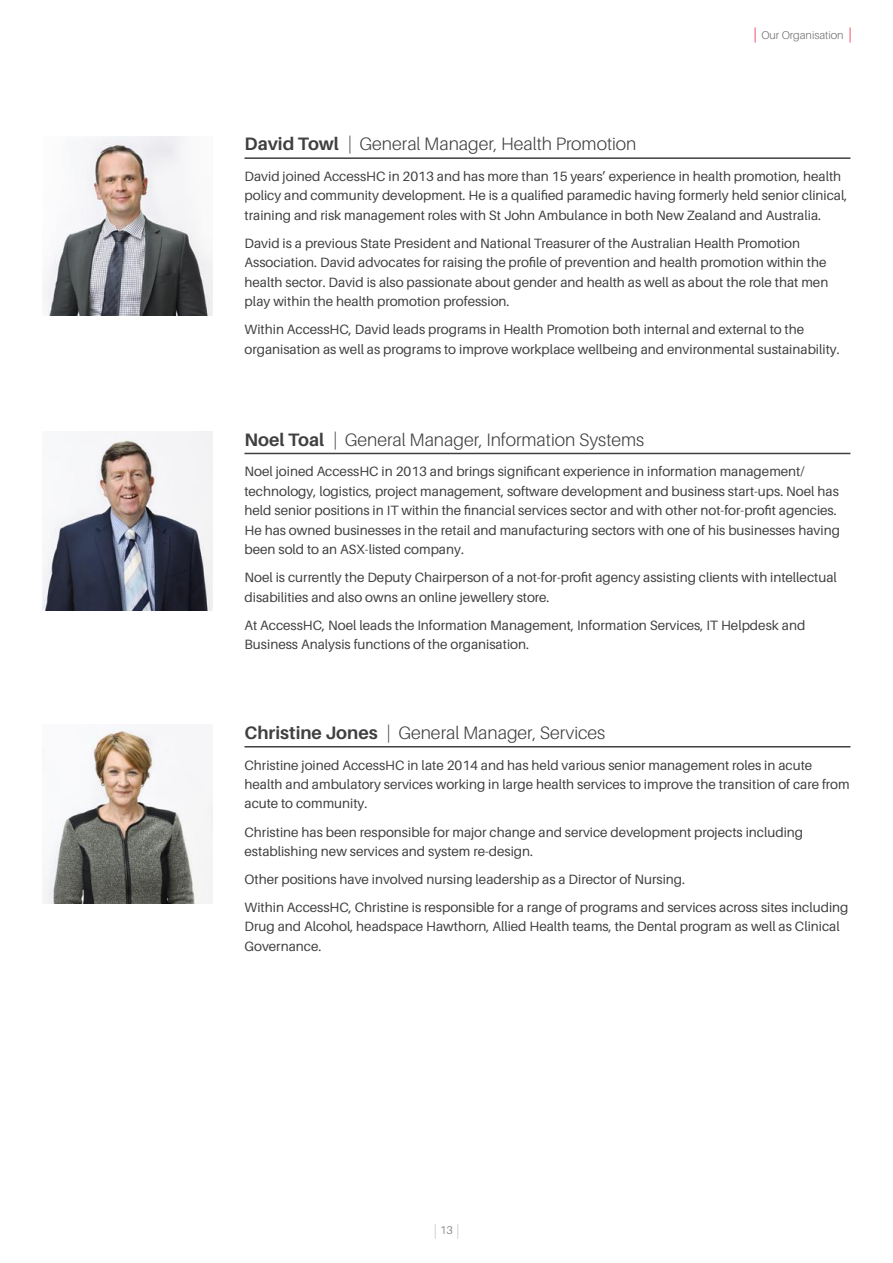
<style>
.page{position:relative;width:893px;height:1263px;background:#fff}
.page>*{position:absolute;margin:0;border:0;box-sizing:border-box;transform-origin:0 0}
.t1{font:300 18px "Aileron";color:#404042}
.t2{font:13.5px/19.5px "Aileron";color:#404042}
.t3{font:300 11.25px "Aileron";color:#6d6e70}
.s1{font-weight:700}
</style>
<div class="page">
<svg style="left:850px;top:27px;width:1px;height:16px"></svg>
<svg style="left:755px;top:27px;width:1px;height:16px"></svg>
<svg style="left:435px;top:1224px;width:1px;height:15px"></svg>
<svg style="left:457px;top:1224px;width:1px;height:15px"></svg>
<hr style="left:244px;top:157px;width:606px;height:2px;background:#404042">
<img style="left:45px;top:136px;width:168px;height:179px">
<hr style="left:244px;top:453px;width:606px;height:1px;background:#404042">
<img style="left:43px;top:432px;width:170px;height:178px">
<hr style="left:244px;top:746px;width:606px;height:1px;background:#404042">
<img style="left:44px;top:725px;width:169px;height:179px">
<h1 class="t1" style="left:244px;top:134px;width:393px"><span class="s1">David Towl</span> | General Manager, Health Promotion</h1>
<p class="t3" style="left:761px;top:29px;width:84px">Our Organisation</p>
<p class="t2" style="left:244px;top:167px;width:604px">David joined AccessHC in 2013 and has more than 15 years’ experience in health promotion, health policy and community development. He is a qualified paramedic having formerly held senior clinical, training and risk management roles with St John Ambulance in both New Zealand and Australia.</p>
<p class="t2" style="left:244px;top:234px;width:585px">David is a previous State President and National Treasurer of the Australian Health Promotion Association. David advocates for raising the profile of prevention and health promotion within the health sector. David is also passionate about gender and health as well as about the role that men play within the health promotion profession.</p>
<p class="t2" style="left:244px;top:320px;width:597px">Within AccessHC, David leads programs in Health Promotion both internal and external to the organisation as well as programs to improve workplace wellbeing and environmental sustainability.</p>
<h1 class="t1" style="left:244px;top:429px;width:401px"><span class="s1">Noel Toal</span> | General Manager, Information Systems</h1>
<p class="t2" style="left:244px;top:462px;width:597px">Noel joined AccessHC in 2013 and brings significant experience in information management/ technology, logistics, project management, software development and business start-ups. Noel has held senior positions in IT within the financial services sector and with other not-for-profit agencies.<br>He has owned businesses in the retail and manufacturing sectors with one of his businesses having been sold to an ASX-listed company.</p>
<p class="t2" style="left:244px;top:568px;width:594px">Noel is currently the Deputy Chairperson of a not-for-profit agency assisting clients with intellectual disabilities and also owns an online jewellery store.</p>
<p class="t2" style="left:244px;top:615px;width:562px">At AccessHC, Noel leads the Information Management, Information Services, IT Helpdesk and<br>Business Analysis functions of the organisation.</p>
<h1 class="t1" style="left:244px;top:723px;width:362px"><span class="s1">Christine Jones</span> | General Manager, Services</h1>
<p class="t2" style="left:244px;top:755px;width:607px">Christine joined AccessHC in late 2014 and has held various senior management roles in acute health and ambulatory services working in large health services to improve the transition of care from acute to community.</p>
<p class="t2" style="left:244px;top:822px;width:560px">Christine has been responsible for major change and service development projects including establishing new services and system re-design.</p>
<p class="t2" style="left:244px;top:865px;width:606px;line-height:28px">Other positions have involved nursing leadership as a Director of Nursing.<br>Within AccessHC, Christine is responsible for a range of programs and services across sites including</p>
<p class="t2" style="left:244px;top:917px;width:597px">Drug and Alcohol, headspace Hawthorn, Allied Health teams, the Dental program as well as Clinical<br>Governance.</p>
<p class="t3" style="left:440px;top:1224px;width:14px">13</p>
</div>
